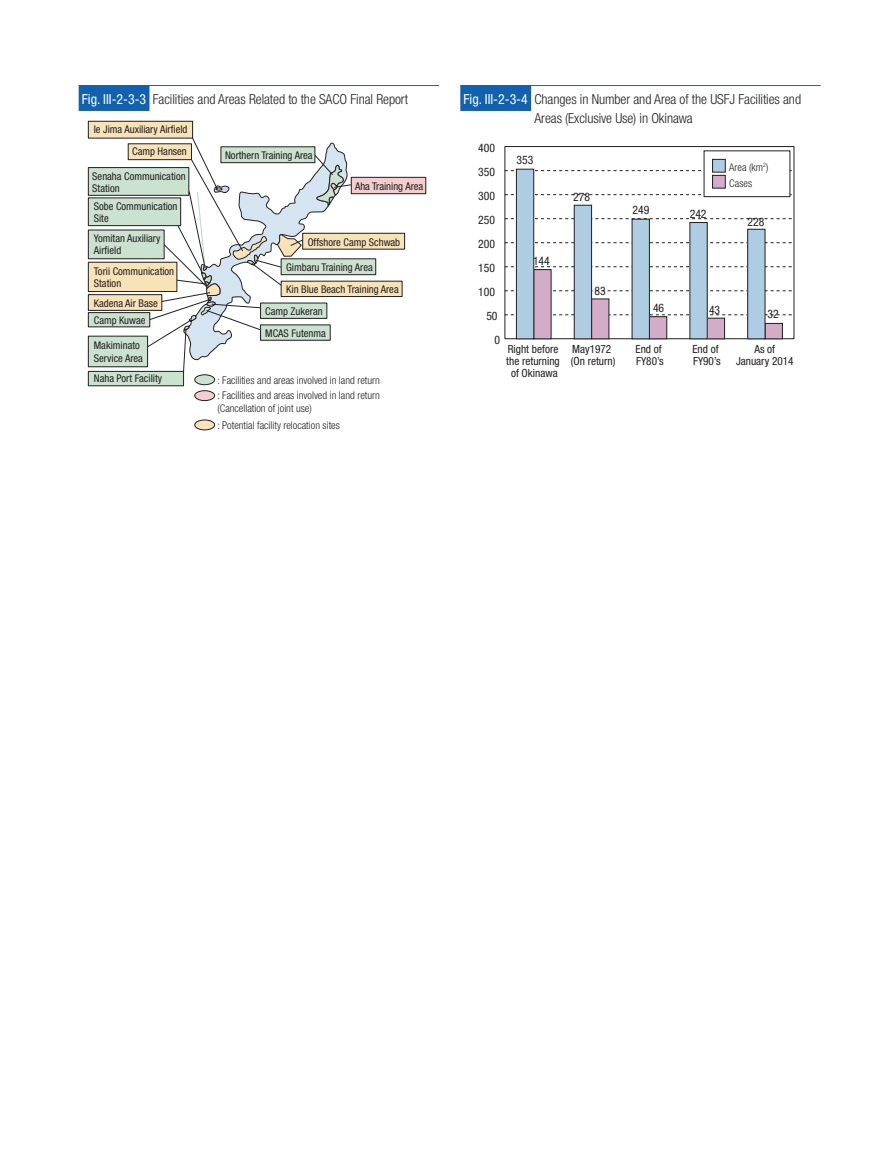
<style>
.page{position:relative;width:893px;height:1149px;background:#fff}
.page>*{position:absolute;margin:0;border:0;box-sizing:border-box;transform-origin:0 0}
.t1{font:300 condensed 13.8px/19.2px "Helvetica Neue LT Std";letter-spacing:-.005em;color:#231f20}
.t2{font:condensed 11.7px "Helvetica Neue LT Std";color:#231f20}
.t3{font:condensed 11.25px/12px "Helvetica Neue LT Std";color:#231f20}
.t4{font:condensed 10.65px/12px "Helvetica Neue LT Std";color:#231f20}
.t5{font:300 condensed 10.65px/15.9px "Helvetica Neue LT Std";color:#231f20}
.s1{font-weight:400;color:#fff}
</style>
<div class="page">
<hr style="left:79px;top:85px;width:360px;height:1px;background:#1161af">
<div style="left:79px;top:85px;width:70px;height:26px;background:#1161af"></div>
<svg style="left:146px;top:137px;width:210px;height:235px"></svg>
<div style="left:195px;top:374px;width:20px;height:10px;background:#cbe2d1;border-radius:50%"></div>
<div style="left:195px;top:374px;width:20px;height:11px;border:1px solid #231f20;border-radius:50%"></div>
<div style="left:195px;top:390px;width:20px;height:10px;background:#f4cdce;border-radius:50%"></div>
<div style="left:195px;top:390px;width:20px;height:10px;border:1px solid #231f20;border-radius:50%"></div>
<div style="left:195px;top:420px;width:20px;height:10px;background:#f8e2b7;border-radius:50%"></div>
<div style="left:195px;top:419px;width:20px;height:11px;border:1px solid #231f20;border-radius:50%"></div>
<div style="left:128px;top:144px;width:63px;height:16px;background:#f8e2b7"></div>
<div style="left:128px;top:143px;width:64px;height:17px;border:1px solid #231f20"></div>
<div style="left:303px;top:233px;width:102px;height:16px;background:#f8e2b7"></div>
<div style="left:302px;top:233px;width:103px;height:16px;border:1px solid #231f20"></div>
<div style="left:88px;top:121px;width:105px;height:17px;background:#f8e2b7"></div>
<div style="left:88px;top:121px;width:105px;height:17px;border:1px solid #231f20"></div>
<div style="left:281px;top:281px;width:121px;height:15px;background:#f8e2b7"></div>
<div style="left:88px;top:167px;width:101px;height:28px;background:#cbe2d1"></div>
<div style="left:88px;top:167px;width:101px;height:28px;border:1px solid #231f20"></div>
<div style="left:281px;top:259px;width:95px;height:15px;background:#cbe2d1"></div>
<div style="left:281px;top:258px;width:95px;height:17px;border:1px solid #231f20"></div>
<div style="left:88px;top:294px;width:74px;height:16px;background:#f8e2b7"></div>
<div style="left:88px;top:294px;width:74px;height:16px;border:1px solid #231f20"></div>
<div style="left:261px;top:325px;width:69px;height:15px;background:#cbe2d1"></div>
<div style="left:88px;top:371px;width:96px;height:14px;background:#cbe2d1"></div>
<div style="left:88px;top:371px;width:96px;height:15px;border:1px solid #231f20"></div>
<div style="left:88px;top:312px;width:62px;height:15px;background:#cbe2d1"></div>
<div style="left:88px;top:312px;width:62px;height:15px;border:1px solid #231f20"></div>
<div style="left:261px;top:303px;width:66px;height:15px;background:#cbe2d1"></div>
<div style="left:88px;top:230px;width:76px;height:29px;background:#cbe2d1"></div>
<div style="left:88px;top:230px;width:76px;height:29px;border:1px solid #231f20"></div>
<div style="left:88px;top:336px;width:60px;height:30px;background:#cbe2d1"></div>
<div style="left:88px;top:336px;width:60px;height:31px;border:1px solid #231f20"></div>
<div style="left:88px;top:262px;width:89px;height:29px;background:#f8e2b7"></div>
<div style="left:88px;top:262px;width:89px;height:29px;border:1px solid #231f20"></div>
<div style="left:88px;top:198px;width:93px;height:27px;background:#cbe2d1"></div>
<div style="left:88px;top:198px;width:93px;height:28px;border:1px solid #231f20"></div>
<div style="left:351px;top:177px;width:75px;height:17px;background:#f4cdce"></div>
<div style="left:351px;top:177px;width:75px;height:17px;border:1px solid #231f20"></div>
<div style="left:221px;top:147px;width:94px;height:16px;background:#cbe2d1"></div>
<div style="left:221px;top:146px;width:94px;height:17px;border:1px solid #231f20"></div>
<hr style="left:460px;top:85px;width:361px;height:1px;background:#1161af">
<div style="left:460px;top:85px;width:71px;height:26px;background:#1161af"></div>
<svg style="left:507px;top:314px;width:285px;height:1px"></svg>
<svg style="left:507px;top:290px;width:285px;height:1px"></svg>
<svg style="left:507px;top:266px;width:285px;height:1px"></svg>
<svg style="left:507px;top:242px;width:285px;height:1px"></svg>
<svg style="left:507px;top:218px;width:285px;height:1px"></svg>
<svg style="left:507px;top:194px;width:285px;height:1px"></svg>
<svg style="left:507px;top:170px;width:285px;height:1px"></svg>
<div style="left:704px;top:151px;width:86px;height:45px;background:#fff"></div>
<div style="left:704px;top:151px;width:86px;height:46px;border:1px solid #231f20"></div>
<div style="left:505px;top:146px;width:289px;height:193px;border:1px solid #231f20"></div>
<div style="left:712px;top:159px;width:13px;height:13px;background:#aecde2"></div>
<div style="left:712px;top:159px;width:13px;height:13px;border:1px solid #231f20"></div>
<div style="left:712px;top:175px;width:13px;height:13px;background:#d3acc8"></div>
<div style="left:712px;top:175px;width:13px;height:13px;border:1px solid #231f20"></div>
<div style="left:534px;top:269px;width:17px;height:70px;background:#d3acc8"></div>
<div style="left:592px;top:299px;width:17px;height:40px;background:#d3acc8"></div>
<div style="left:649px;top:316px;width:18px;height:23px;background:#d3acc8"></div>
<div style="left:649px;top:316px;width:18px;height:23px;border:1px solid #231f20"></div>
<div style="left:707px;top:318px;width:18px;height:21px;background:#d3acc8"></div>
<div style="left:707px;top:318px;width:18px;height:21px;border:1px solid #231f20"></div>
<div style="left:765px;top:323px;width:17px;height:16px;background:#d3acc8"></div>
<div style="left:765px;top:323px;width:18px;height:16px;border:1px solid #231f20"></div>
<div style="left:516px;top:169px;width:18px;height:170px;background:#aecde2"></div>
<div style="left:516px;top:169px;width:18px;height:170px;border:1px solid #231f20"></div>
<div style="left:574px;top:205px;width:18px;height:134px;background:#aecde2"></div>
<div style="left:574px;top:205px;width:18px;height:134px;border:1px solid #231f20"></div>
<div style="left:632px;top:219px;width:17px;height:120px;background:#aecde2"></div>
<div style="left:632px;top:219px;width:18px;height:120px;border:1px solid #231f20"></div>
<div style="left:690px;top:222px;width:17px;height:117px;background:#aecde2"></div>
<div style="left:748px;top:229px;width:17px;height:110px;background:#aecde2"></div>
<div style="left:747px;top:229px;width:18px;height:110px;border:1px solid #231f20"></div>
<p class="t1" style="left:82px;top:89px;width:327px"><span class="s1">Fig. III-2-3-3</span> Facilities and Areas Related to the SACO Final Report</p>
<p class="t4" style="left:94px;top:123px;width:95px">Ie Jima Auxiliary Airfield</p>
<p class="t4" style="left:132px;top:145px;width:56px">Camp Hansen</p>
<p class="t4" style="left:92px;top:170px;width:95px">Senaha Communication<br>Station</p>
<p class="t4" style="left:94px;top:200px;width:85px">Sobe Communication<br>Site</p>
<p class="t4" style="left:225px;top:149px;width:89px">Northern Training Area</p>
<p class="t4" style="left:355px;top:180px;width:70px">Aha Training Area</p>
<p class="t1" style="left:534px;top:89px;width:268px;text-indent:-71px"><span class="s1">Fig. III-2-3-4</span> Changes in Number and Area of the USFJ Facilities and<br>Areas (Exclusive Use) in Okinawa</p>
<p class="t5" style="left:729px;top:159px;width:41px">Area (km<sup>2</sup>)<br>Cases</p>
<p class="t2" style="left:478px;top:141px;width:18px">400</p>
<p class="t2" style="left:517px;top:153px;width:18px">353</p>
<p class="t2" style="left:478px;top:165px;width:18px">350</p>
<p class="t2" style="left:478px;top:189px;width:18px">300</p>
<p class="t2" style="left:478px;top:213px;width:18px">250</p>
<p class="t2" style="left:573px;top:190px;width:18px">278</p>
<p class="t2" style="left:633px;top:203px;width:18px">249</p>
<p class="t2" style="left:690px;top:207px;width:18px">242</p>
<p class="t2" style="left:748px;top:215px;width:18px">228</p>
<p class="t4" style="left:94px;top:232px;width:68px">Yomitan Auxiliary<br>Airfield</p>
<p class="t4" style="left:308px;top:236px;width:94px">Offshore Camp Schwab</p>
<p class="t2" style="left:478px;top:237px;width:18px">200</p>
<p class="t4" style="left:94px;top:265px;width:82px">Torii Communication<br>Station</p>
<p class="t4" style="left:286px;top:261px;width:88px">Gimbaru Training Area</p>
<p class="t4" style="left:286px;top:283px;width:114px">Kin Blue Beach Training Area</p>
<p class="t2" style="left:478px;top:261px;width:18px">150</p>
<p class="t2" style="left:478px;top:285px;width:18px">100</p>
<p class="t2" style="left:533px;top:254px;width:18px">144</p>
<p class="t2" style="left:595px;top:283px;width:13px">83</p>
<p class="t4" style="left:94px;top:297px;width:65px">Kadena Air Base</p>
<p class="t4" style="left:94px;top:314px;width:53px">Camp Kuwae</p>
<p class="t4" style="left:265px;top:305px;width:59px">Camp Zukeran</p>
<p class="t2" style="left:486px;top:309px;width:13px">50</p>
<p class="t2" style="left:653px;top:301px;width:13px">46</p>
<p class="t2" style="left:709px;top:303px;width:13px">43</p>
<p class="t2" style="left:767px;top:307px;width:13px">32</p>
<p class="t4" style="left:94px;top:338px;width:51px;line-height:13.8px">Makiminato<br>Service Area</p>
<p class="t4" style="left:94px;top:372px;width:70px">Naha Port Facility</p>
<p class="t4" style="left:265px;top:327px;width:62px">MCAS Futenma</p>
<p class="t5" style="left:217px;top:371px;width:164px">: Facilities and areas involved in land return : Facilities and areas involved in land return</p>
<p class="t5" style="left:217px;top:400px;width:124px;line-height:16.5px">(Cancellation of joint use)<br>: Potential facility relocation sites</p>
<p class="t2" style="left:494px;top:333px;width:7px">0</p>
<p class="t3" style="left:506px;top:343px;width:55px;text-align:center">Right before the returning of Okinawa</p>
<p class="t3" style="left:571px;top:343px;width:46px">May1972 (On return)</p>
<p class="t3" style="left:635px;top:343px;width:30px">End of<br>FY80’s</p>
<p class="t3" style="left:692px;top:343px;width:30px">End of<br>FY90’s</p>
<p class="t3" style="left:736px;top:343px;width:59px;text-align:center">As of<br>January 2014</p>
</div>
